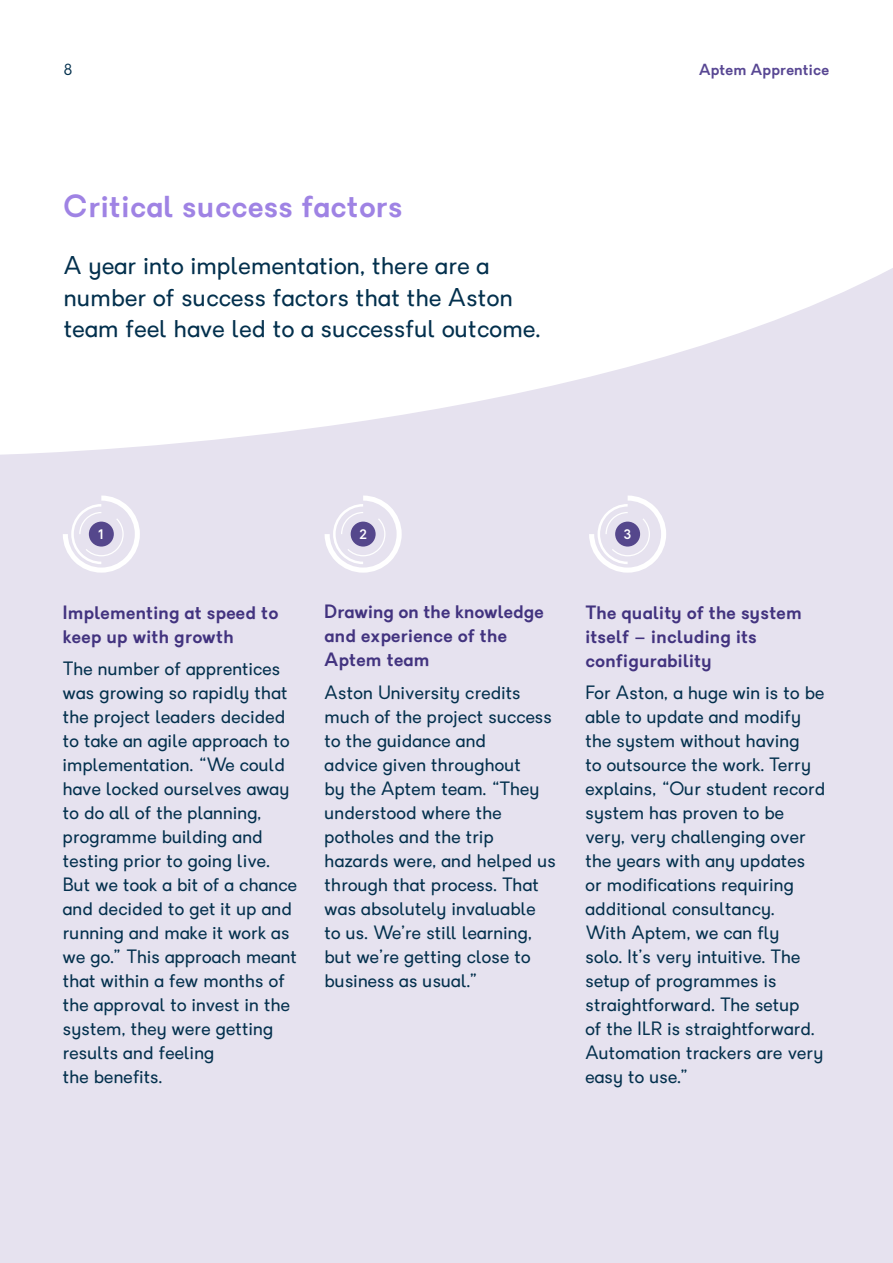
<style>
.page{position:relative;width:893px;height:1263px;background:#e6e2ef}
.page>*{position:absolute;margin:0;border:0;box-sizing:border-box;transform-origin:0 0}
.t1{font:600 30px "Granary";letter-spacing:.02em;color:#9f83e4}
.t2{font:24px/31.5px "Granary";letter-spacing:.02em;color:#03304d}
.t3{font:18px/24px "Granary";letter-spacing:.02em;color:#03304d}
.t4{font:600 18px/24px "Granary";letter-spacing:.02em;color:#42337f}
.t5{font:600 15px "Granary";letter-spacing:.02em;color:#584793}
.t6{font:15px "Granary";color:#03304d}
.t7{font:600 12.9px "Granary";color:#fff}
</style>
<div class="page">
<svg style="left:0;top:0;width:893px;height:455px;background:#fbfbfc"></svg>
<svg style="left:63px;top:495px;width:77px;height:78px"></svg>
<div style="left:89px;top:522px;width:25px;height:25px;background:#55478c;border-radius:50%"></div>
<svg style="left:325px;top:495px;width:77px;height:78px"></svg>
<div style="left:351px;top:522px;width:25px;height:25px;background:#55478c;border-radius:50%"></div>
<svg style="left:589px;top:495px;width:77px;height:78px"></svg>
<div style="left:615px;top:522px;width:25px;height:25px;background:#55478c;border-radius:50%"></div>
<p class="t6" style="left:64px;top:60px;width:10px">8</p>
<p class="t5" style="left:699px;top:60px;width:132px">Aptem Apprentice</p>
<h1 class="t1" style="left:64px;top:186px;width:340px">Critical success factors</h1>
<h2 class="t2" style="left:64px;top:250px;width:478px">A year into implementation, there are a number of success factors that the Aston team feel have led to a successful outcome.</h2>
<p class="t7" style="left:99px;top:525px;width:7px">1</p>
<p class="t7" style="left:359px;top:525px;width:9px">2</p>
<p class="t7" style="left:624px;top:525px;width:9px">3</p>
<p class="t4" style="left:63px;top:600px;width:217px">Implementing at speed to keep up with growth</p>
<p class="t3" style="left:63px;top:657px;width:236px">The number of apprentices was growing so rapidly that the project leaders decided to take an agile approach to implementation. “We could have locked ourselves away to do all of the planning, programme building and testing prior to going live.<br>But we took a bit of a chance and decided to get it up and running and make it work as we go.” This approach meant that within a few months of the approval to invest in the system, they were getting results and feeling<br>the benefits.</p>
<p class="t4" style="left:325px;top:600px;width:220px">Drawing on the knowledge and experience of the<br>Aptem team</p>
<p class="t3" style="left:325px;top:681px;width:233px">Aston University credits much of the project success to the guidance and<br>advice given throughout<br>by the Aptem team. “They understood where the potholes and the trip hazards were, and helped us through that process. That was absolutely invaluable to us. We’re still learning, but we’re getting close to business as usual.”</p>
<p class="t4" style="left:585px;top:600px;width:218px">The quality of the system itself – including its configurability</p>
<p class="t3" style="left:585px;top:681px;width:241px">For Aston, a huge win is to be able to update and modify the system without having<br>to outsource the work. Terry explains, “Our student record system has proven to be very, very challenging over the years with any updates or modifications requiring additional consultancy.<br>With Aptem, we can fly<br>solo. It’s very intuitive. The setup of programmes is straightforward. The setup<br>of the ILR is straightforward.<br>Automation trackers are very easy to use.”</p>
</div>
